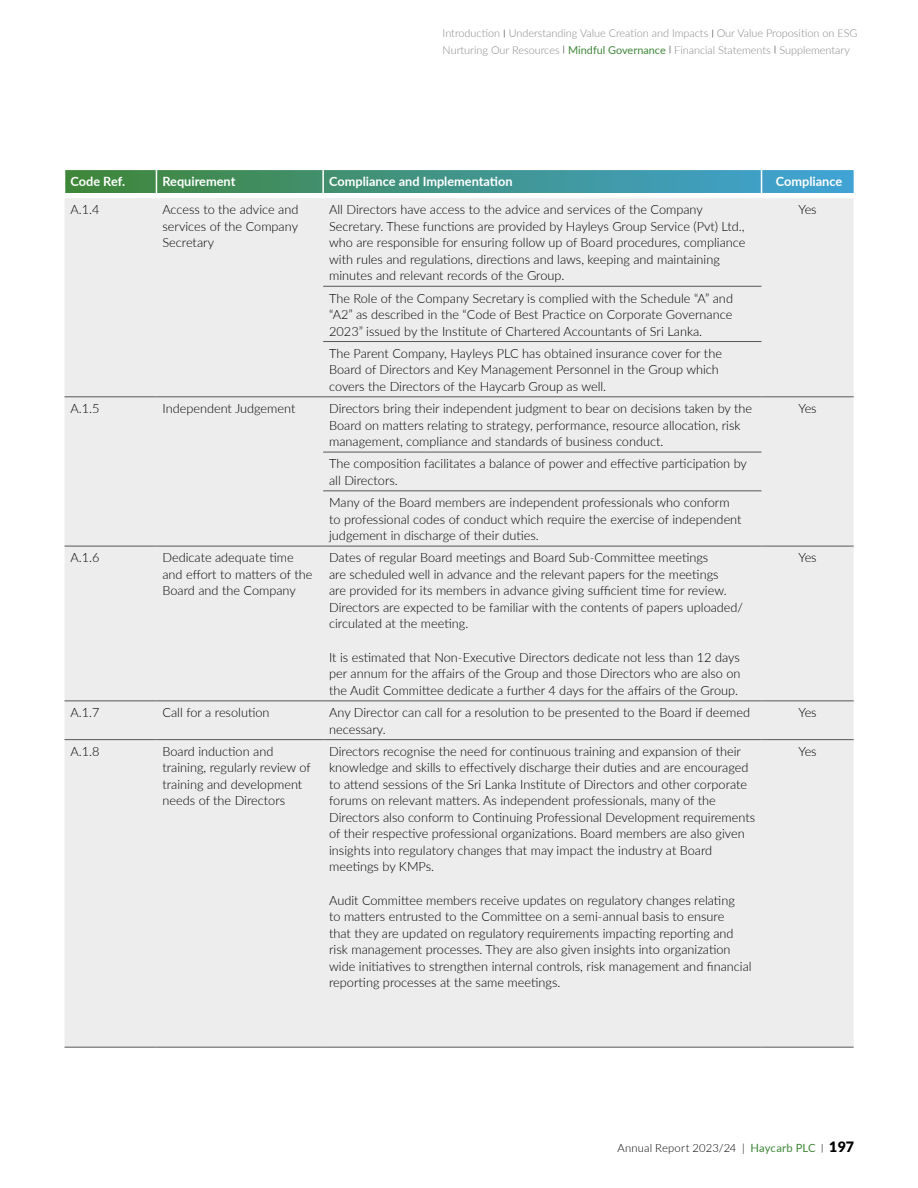
<style>
.page{position:relative;width:918px;height:1188px;background:#fff}
.page>*{position:absolute;margin:0;border:0;box-sizing:border-box;transform-origin:0 0}
.t1{font:300 12.75px/16.5px "Lato";color:#000}
.t2{font:700 12.75px "Lato";color:#fff}
.t3{font:300 11.25px "Lato";letter-spacing:.015em;color:#000}
.t4{font:300 10.95px/16.4px "Lato";color:#878787}
.s1{font-size:8.4px;color:#000}
.s2{font-weight:400;color:#3e8638}
.s3{font-weight:400;font-size:9px}
.s4{font-weight:900;font-size:14.25px}
</style>
<div class="page">
<div style="left:65px;top:198px;width:789px;height:849px;background:#ededed"></div>
<hr style="left:65px;top:1047px;width:91px;height:1px;background:#575756">
<hr style="left:156px;top:1047px;width:167px;height:1px;background:#575756">
<hr style="left:323px;top:1047px;width:439px;height:1px;background:#575756">
<hr style="left:762px;top:1047px;width:92px;height:1px;background:#575756">
<hr style="left:65px;top:397px;width:91px;height:1px;background:#575756">
<hr style="left:156px;top:397px;width:167px;height:1px;background:#575756">
<hr style="left:323px;top:286px;width:439px;height:1px;background:#575756">
<hr style="left:762px;top:397px;width:92px;height:1px;background:#575756">
<hr style="left:323px;top:341px;width:439px;height:1px;background:#575756">
<hr style="left:323px;top:397px;width:439px;height:1px;background:#575756">
<hr style="left:323px;top:452px;width:439px;height:1px;background:#575756">
<hr style="left:762px;top:546px;width:92px;height:1px;background:#575756">
<hr style="left:323px;top:491px;width:439px;height:1px;background:#575756">
<hr style="left:65px;top:546px;width:91px;height:1px;background:#575756">
<hr style="left:156px;top:546px;width:167px;height:1px;background:#575756">
<hr style="left:323px;top:546px;width:439px;height:1px;background:#575756">
<hr style="left:762px;top:701px;width:92px;height:1px;background:#575756">
<hr style="left:65px;top:701px;width:91px;height:1px;background:#575756">
<hr style="left:156px;top:701px;width:167px;height:1px;background:#575756">
<hr style="left:323px;top:701px;width:439px;height:1px;background:#575756">
<hr style="left:65px;top:739px;width:91px;height:1px;background:#575756">
<hr style="left:156px;top:739px;width:167px;height:1px;background:#575756">
<hr style="left:323px;top:739px;width:439px;height:1px;background:#575756">
<hr style="left:762px;top:739px;width:92px;height:1px;background:#575756">
<svg style="left:65px;top:170px;width:789px;height:23px;background:#429589"></svg>
<p class="t4" style="left:443px;top:25px;width:416px">Introduction <span class="s1">|</span> Understanding Value Creation and Impacts <span class="s1">|</span> Our Value Proposition on ESG<br>Nurturing Our Resources <span class="s1">|</span> <span class="s2">Mindful Governance</span> <span class="s1">|</span> Financial Statements <span class="s1">|</span> Supplementary</p>
<p class="t2" style="left:71px;top:172px;width:56px">Code Ref.</p>
<p class="t2" style="left:162px;top:172px;width:74px">Requirement</p>
<p class="t2" style="left:329px;top:172px;width:185px">Compliance and Implementation</p>
<p class="t2" style="left:776px;top:172px;width:68px">Compliance</p>
<p class="t1" style="left:71px;top:201px;width:31px">A.1.4</p>
<p class="t1" style="left:162px;top:201px;width:137px;text-align:justify">Access to the advice and services of the Company Secretary</p>
<p class="t1" style="left:329px;top:201px;width:418px">All Directors have access to the advice and services of the Company Secretary. These functions are provided by Hayleys Group Service (Pvt) Ltd., who are responsible for ensuring follow up of Board procedures, compliance with rules and regulations, directions and laws, keeping and maintaining minutes and relevant records of the Group.</p>
<p class="t1" style="left:798px;top:201px;width:20px">Yes</p>
<p class="t1" style="left:329px;top:289px;width:405px;text-align:justify">The Role of the Company Secretary is complied with the Schedule “A” and “A2” as described in the “Code of Best Practice on Corporate Governance 2023” issued by the Institute of Chartered Accountants of Sri Lanka.</p>
<p class="t1" style="left:329px;top:345px;width:394px">The Parent Company, Hayleys PLC has obtained insurance cover for the<br>Board of Directors and Key Management Personnel in the Group which covers the Directors of the Haycarb Group as well.</p>
<p class="t1" style="left:71px;top:400px;width:31px">A.1.5</p>
<p class="t1" style="left:162px;top:400px;width:135px">Independent Judgement</p>
<p class="t1" style="left:329px;top:400px;width:425px">Directors bring their independent judgment to bear on decisions taken by the<br>Board on matters relating to strategy, performance, resource allocation, risk management, compliance and standards of business conduct.</p>
<p class="t1" style="left:798px;top:400px;width:20px">Yes</p>
<p class="t1" style="left:329px;top:455px;width:419px">The composition facilitates a balance of power and effective participation by all Directors.</p>
<p class="t1" style="left:329px;top:494px;width:414px">Many of the Board members are independent professionals who conform to professional codes of conduct which require the exercise of independent judgement in discharge of their duties.</p>
<p class="t1" style="left:71px;top:549px;width:31px">A.1.6</p>
<p class="t1" style="left:162px;top:549px;width:151px">Dedicate adequate time and effort to matters of the<br>Board and the Company</p>
<p class="t1" style="left:329px;top:549px;width:416px">Dates of regular Board meetings and Board Sub-Committee meetings<br>are scheduled well in advance and the relevant papers for the meetings<br>are provided for its members in advance giving sufficient time for review.<br>Directors are expected to be familiar with the contents of papers uploaded/ circulated at the meeting.</p>
<p class="t1" style="left:329px;top:649px;width:413px;text-align:justify">It is estimated that Non-Executive Directors dedicate not less than 12 days per annum for the affairs of the Group and those Directors who are also on the Audit Committee dedicate a further 4 days for the affairs of the Group.</p>
<p class="t1" style="left:798px;top:549px;width:20px">Yes</p>
<p class="t1" style="left:71px;top:704px;width:31px">A.1.7</p>
<p class="t1" style="left:162px;top:704px;width:109px">Call for a resolution</p>
<p class="t1" style="left:329px;top:704px;width:422px">Any Director can call for a resolution to be presented to the Board if deemed necessary.</p>
<p class="t1" style="left:798px;top:704px;width:20px">Yes</p>
<p class="t1" style="left:71px;top:743px;width:31px">A.1.8</p>
<p class="t1" style="left:162px;top:743px;width:150px">Board induction and training, regularly review of training and development needs of the Directors</p>
<p class="t1" style="left:329px;top:743px;width:428px">Directors recognise the need for continuous training and expansion of their knowledge and skills to effectively discharge their duties and are encouraged to attend sessions of the Sri Lanka Institute of Directors and other corporate forums on relevant matters. As independent professionals, many of the Directors also conform to Continuing Professional Development requirements of their respective professional organizations. Board members are also given insights into regulatory changes that may impact the industry at Board meetings by KMPs.</p>
<p class="t1" style="left:329px;top:892px;width:424px">Audit Committee members receive updates on regulatory changes relating<br>to matters entrusted to the Committee on a semi-annual basis to ensure<br>that they are updated on regulatory requirements impacting reporting and risk management processes. They are also given insights into organization wide initiatives to strengthen internal controls, risk management and financial reporting processes at the same meetings.</p>
<p class="t1" style="left:798px;top:743px;width:20px">Yes</p>
<p class="t3" style="left:617px;top:1140px;width:238px">Annual Report 2023/24 | <span class="s2">Haycarb PLC</span> <span class="s3">|</span> <span class="s4">197</span></p>
</div>
